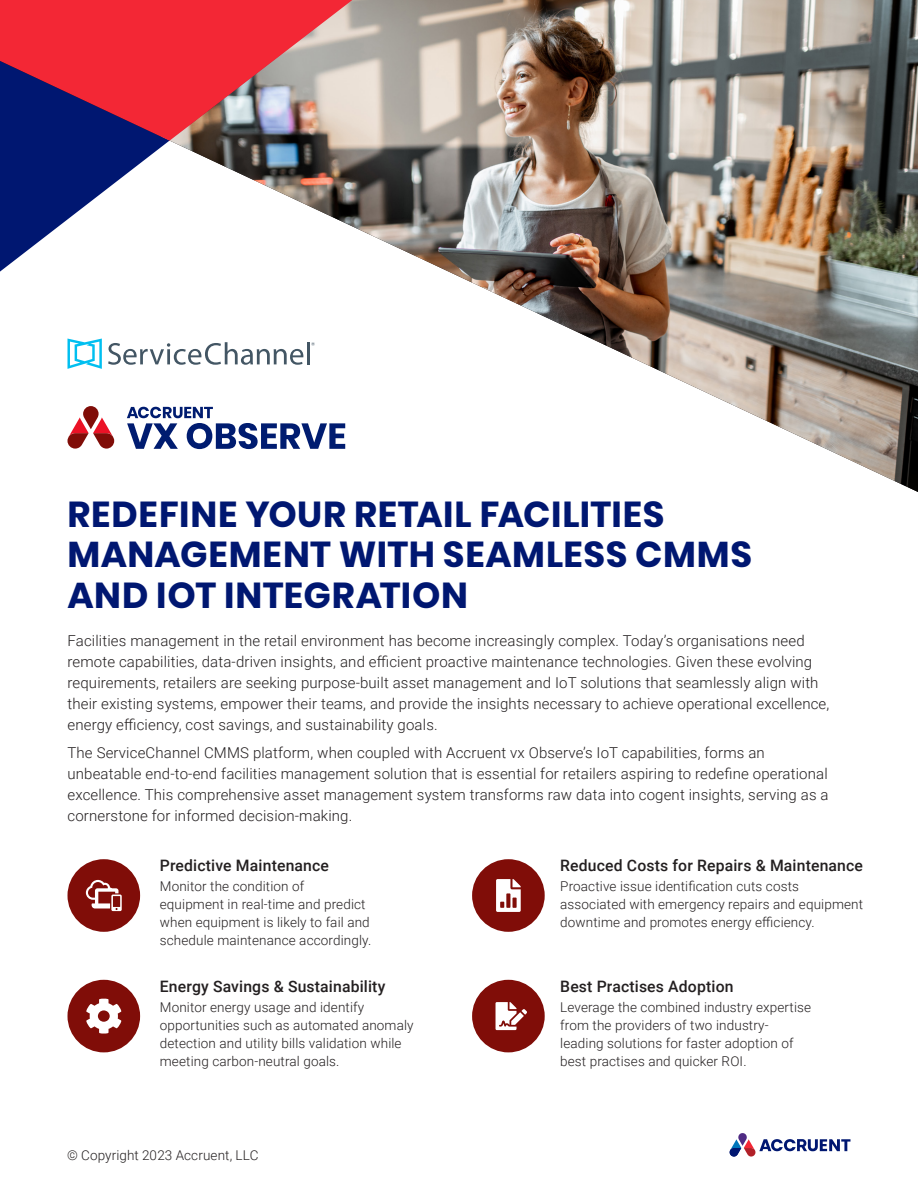
<style>
.page{position:relative;width:918px;height:1188px;background:#fff}
.page>*{position:absolute;margin:0;border:0;box-sizing:border-box;transform-origin:0 0}
.Heading1{font:700 36px/40.5px "Poppins";letter-spacing:.015em;color:#001771}
.Icon_copy{font:500 15.75px "Roboto";letter-spacing:.01em;color:#231f20}
.Bodycopy{font:300 15px/21px "Roboto";letter-spacing:.01em;color:#231f20}
.Icon_copy-2{font:300 13.5px/18px "Roboto";letter-spacing:.01em;color:#231f20}
.Footer_Copyrite{font:300 13.5px "Roboto";letter-spacing:.01em;color:#231f20}
</style>
<div class="page">
<img style="left:163px;top:0;width:755px;height:492px">
<svg style="left:730px;top:1133px;width:120px;height:24px"></svg>
<div style="left:68px;top:859px;width:72px;height:73px;background:#800d08;border-radius:50%"></div>
<svg style="left:86px;top:880px;width:36px;height:31px"></svg>
<div style="left:472px;top:859px;width:73px;height:73px;background:#800d08;border-radius:50%"></div>
<svg style="left:496px;top:879px;width:25px;height:33px"></svg>
<div style="left:472px;top:980px;width:73px;height:72px;background:#800d08;border-radius:50%"></div>
<svg style="left:496px;top:1002px;width:31px;height:28px"></svg>
<svg style="left:0;top:0;width:425px;height:272px"></svg>
<svg style="left:0;top:0;width:352px;height:141px;background:#bf4559"></svg>
<svg style="left:68px;top:339px;width:34px;height:30px"></svg>
<svg style="left:108px;top:342px;width:195px;height:23px"></svg>
<hr style="left:307px;top:342px;width:3px;height:22px;background:#435664">
<svg style="left:311px;top:342px;width:4px;height:4px"></svg>
<div style="left:68px;top:980px;width:72px;height:72px;background:#800d08;border-radius:50%"></div>
<svg style="left:86px;top:998px;width:35px;height:36px"></svg>
<svg style="left:68px;top:406px;width:46px;height:43px"></svg>
<svg style="left:127px;top:407px;width:218px;height:42px"></svg>
<p class="Heading1" style="left:68px;top:494px;width:686px">REDEFINE YOUR RETAIL FACILITIES<br>MANAGEMENT WITH SEAMLESS CMMS<br>AND IOT INTEGRATION</p>
<p class="Bodycopy" style="left:68px;top:630px;width:763px">Facilities management in the retail environment has become increasingly complex. Today’s organisations need remote capabilities, data-driven insights, and efficient proactive maintenance technologies. Given these evolving requirements, retailers are seeking purpose-built asset management and IoT solutions that seamlessly align with their existing systems, empower their teams, and provide the insights necessary to achieve operational excellence, energy efficiency, cost savings, and sustainability goals.</p>
<p class="Bodycopy" style="left:68px;top:741px;width:763px">The ServiceChannel CMMS platform, when coupled with Accruent vx Observe’s IoT capabilities, forms an unbeatable end-to-end facilities management solution that is essential for retailers aspiring to redefine operational excellence. This comprehensive asset management system transforms raw data into cogent insights, serving as a cornerstone for informed decision-making.</p>
<p class="Icon_copy" style="left:160px;top:854px;width:171px">Predictive Maintenance</p>
<p class="Icon_copy-2" style="left:160px;top:877px;width:213px">Monitor the condition of equipment in real-time and predict when equipment is likely to fail and schedule maintenance accordingly.</p>
<p class="Icon_copy" style="left:160px;top:975px;width:227px">Energy Savings &amp; Sustainability</p>
<p class="Icon_copy-2" style="left:160px;top:998px;width:255px">Monitor energy usage and identify opportunities such as automated anomaly detection and utility bills validation while meeting carbon-neutral goals.</p>
<p class="Footer_Copyrite" style="left:67px;top:1146px;width:193px">© Copyright 2023 Accruent, LLC</p>
<p class="Icon_copy" style="left:560px;top:854px;width:304px">Reduced Costs for Repairs &amp; Maintenance</p>
<p class="Icon_copy-2" style="left:560px;top:877px;width:304px">Proactive issue identification cuts costs associated with emergency repairs and equipment downtime and promotes energy efficiency.</p>
<p class="Icon_copy" style="left:560px;top:975px;width:175px">Best Practises Adoption</p>
<p class="Icon_copy-2" style="left:560px;top:998px;width:252px">Leverage the combined industry expertise from the providers of two industry&shy;leading solutions for faster adoption of best practises and quicker ROI.</p>
</div>
